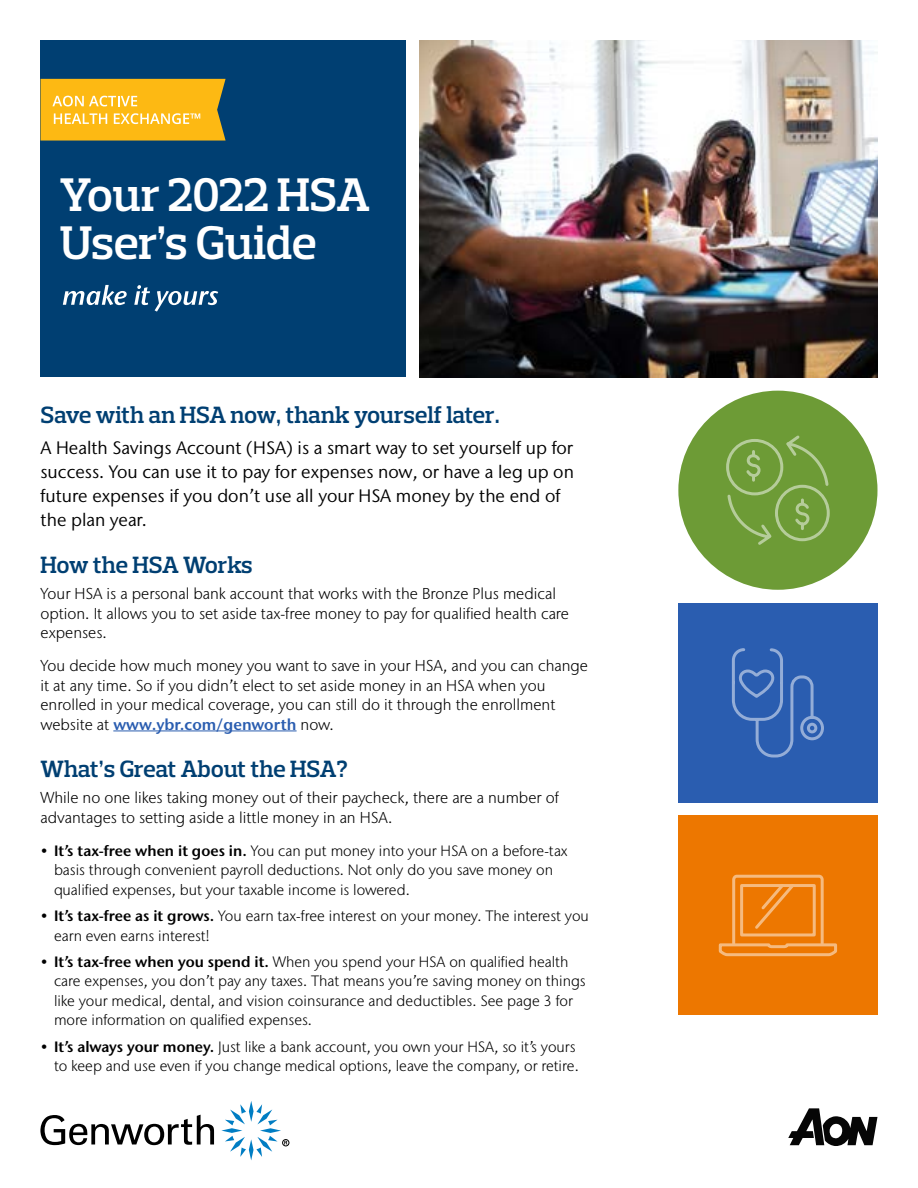
<style>
.page{position:relative;width:918px;height:1188px;background:#fff}
.page>*{position:absolute;margin:0;border:0;box-sizing:border-box;transform-origin:0 0}
.t1{font:600 48px/48px "Prelo Slab";letter-spacing:-.015em;color:#fff}
.t2{font:600 24px "Prelo Slab";letter-spacing:-.01em;color:#003f72}
.t3{font:18px/24px "Stone Sans IIITC Pro";color:#000}
.t4{font:300 15.75px/19.5px "Stone Sans IIITC Pro";color:#000}
.t5{font:300 15px/19.5px "Stone Sans IIITC Pro";color:#000}
.s1{font-weight:600;color:#2a5db0}
.s2{font-weight:600}
</style>
<div class="page">
<div style="left:40px;top:40px;width:366px;height:337px;background:#003f72"></div>
<svg style="left:40px;top:79px;width:186px;height:62px;background:#f4b928"></svg>
<div style="left:678px;top:391px;width:200px;height:199px;background:#6d9b36;border-radius:50%"></div>
<svg style="left:726px;top:435px;width:104px;height:110px"></svg>
<div style="left:678px;top:603px;width:200px;height:199px;background:#2a5db0"></div>
<svg style="left:731px;top:648px;width:93px;height:110px"></svg>
<div style="left:678px;top:816px;width:200px;height:199px;background:#ed7700"></div>
<svg style="left:718px;top:874px;width:120px;height:83px"></svg>
<img style="left:419px;top:40px;width:459px;height:337px">
<hr style="left:113px;top:731px;width:184px;height:1px;background:#2a5db0">
<svg style="left:788px;top:1108px;width:89px;height:38px"></svg>
<svg style="left:63px;top:285px;width:64px;height:20px"></svg>
<svg style="left:134px;top:285px;width:84px;height:27px"></svg>
<svg style="left:40px;top:1115px;width:174px;height:30px"></svg>
<div style="left:282px;top:1139px;width:7px;height:7px;border:1px solid #000;border-radius:50%"></div>
<svg style="left:221px;top:1101px;width:66px;height:59px"></svg>
<h1 class="t1" style="left:60px;top:170px;width:312px">Your 2022 HSA<br>User’s Guide</h1>
<h2 class="t2" style="left:40px;top:400px;width:461px">Save with an HSA now, thank yourself later.</h2>
<p class="t3" style="left:40px;top:435px;width:535px">A Health Savings Account (HSA) is a smart way to set yourself up for success. You can use it to pay for expenses now, or have a leg up on future expenses if you don’t use all your HSA money by the end of the plan year.</p>
<h2 class="t2" style="left:40px;top:550px;width:214px">How the HSA Works</h2>
<p class="t4" style="left:40px;top:584px;width:530px">Your HSA is a personal bank account that works with the Bronze Plus medical option. It allows you to set aside tax-free money to pay for qualified health care expenses.</p>
<p class="t4" style="left:40px;top:656px;width:549px">You decide how much money you want to save in your HSA, and you can change it at any time. So if you didn’t elect to set aside money in an HSA when you enrolled in your medical coverage, you can still do it through the enrollment website at <span class="s1">www.ybr.com/genworth</span> now.</p>
<h2 class="t2" style="left:40px;top:754px;width:309px">What’s Great About the HSA?</h2>
<p class="t4" style="left:40px;top:788px;width:520px">While no one likes taking money out of their paycheck, there are a number of advantages to setting aside a little money in an HSA.</p>
<p class="t5" style="left:54px;top:841px;width:515px;text-indent:-14px"><span class="s2">• It’s tax-free when it goes in.</span> You can put money into your HSA on a before-tax basis through convenient payroll deductions. Not only do you save money on qualified expenses, but your taxable income is lowered.</p>
<p class="t5" style="left:54px;top:906px;width:537px;text-indent:-14px"><span class="s2">• It’s tax-free as it grows.</span> You earn tax-free interest on your money. The interest you earn even earns interest!</p>
<p class="t5" style="left:54px;top:952px;width:533px;text-indent:-14px"><span class="s2">• It’s tax-free when you spend it.</span> When you spend your HSA on qualified health care expenses, you don’t pay any taxes. That means you’re saving money on things like your medical, dental, and vision coinsurance and deductibles. See page 3 for more information on qualified expenses.</p>
<p class="t5" style="left:40px;top:1036px;width:540px;text-align:right"><span class="s2">• It’s always your money.</span> Just like a bank account, you own your HSA, so it’s yours to keep and use even if you change medical options, leave the company, or retire.</p>
</div>
